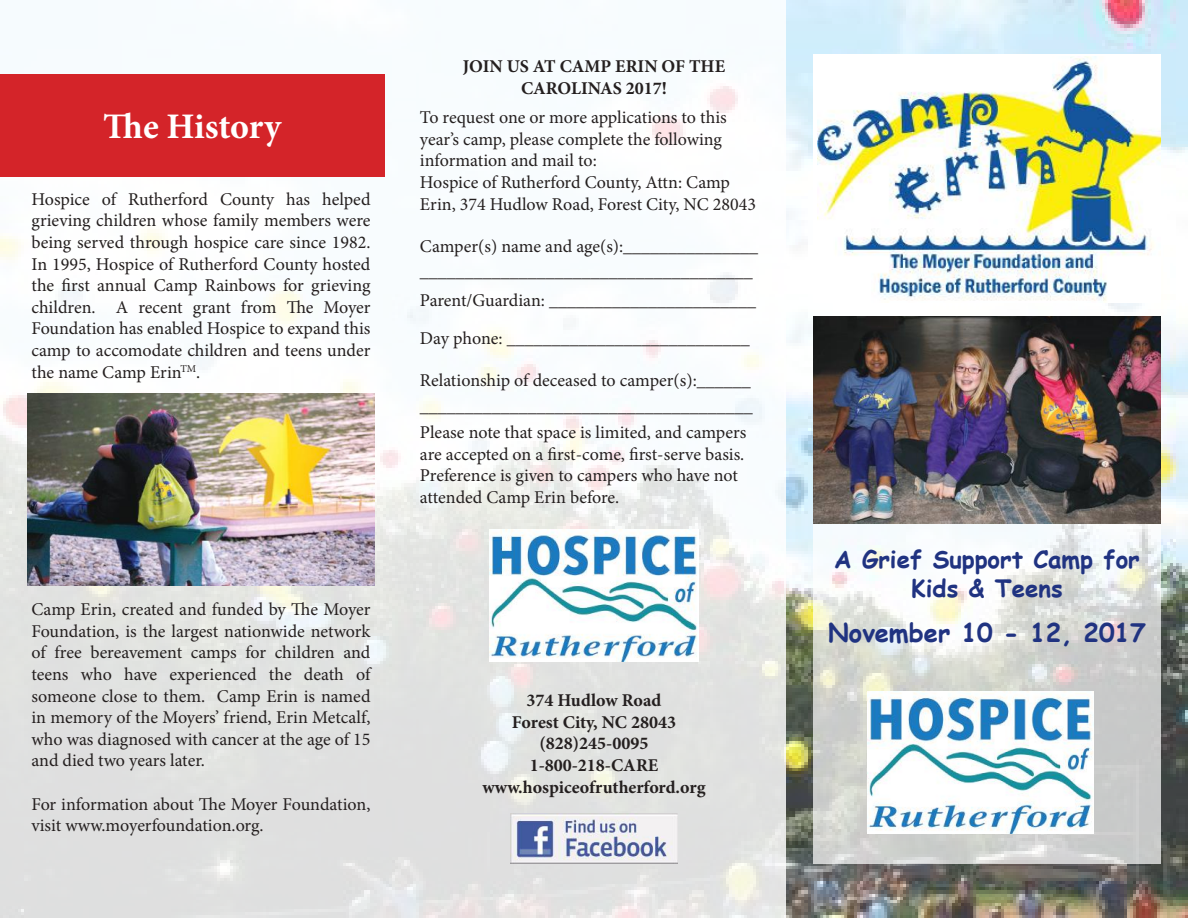
<style>
.page{position:relative;width:1188px;height:918px;background:#fff}
.page>*{position:absolute;margin:0;border:0;box-sizing:border-box;transform-origin:0 0}
.t1{font:700 36px "Minion Pro";letter-spacing:-.005em;color:#fff}
.t2{font:700 25.5px "Comic Sans MS";color:#203381}
.t3{font:700 24px/28.8px "Comic Sans MS";color:#203381;text-align:center}
.t4{font:18px/21.6px "Minion Pro";letter-spacing:-.005em;color:#241f1f}
.t5{font:700 18px/21.6px "Minion Pro";color:#241f1f;text-align:center}
</style>
<div class="page">
<img style="left:0;top:0;width:1187px;height:918px">
<div style="left:0;top:74px;width:384px;height:102px;background:#d42429"></div>
<svg style="left:813px;top:302px;width:348px;height:562px"></svg>
<div style="left:813px;top:54px;width:348px;height:248px;background:#fff"></div>
<img style="left:818px;top:56px;width:343px;height:246px">
<img style="left:813px;top:316px;width:348px;height:207px">
<img style="left:27px;top:393px;width:348px;height:193px">
<img style="left:510px;top:814px;width:168px;height:50px">
<img style="left:489px;top:530px;width:210px;height:131px">
<img style="left:867px;top:692px;width:226px;height:141px">
<h1 class="t1" style="left:103px;top:101px;width:180px">The History</h1>
<p class="t4" style="left:32px;top:188px;width:341px;text-align:justify">Hospice of Rutherford County has helped grieving children whose family members were being served through hospice care since 1982.<br>In 1995, Hospice of Rutherford County hosted the first annual Camp Rainbows for grieving children. A recent grant from The Moyer Foundation has enabled Hospice to expand this camp to accomodate children and teens under the name Camp Erin<sup>TM</sup>.</p>
<p class="t4" style="left:31px;top:599px;width:341px;text-align:justify">Camp Erin, created and funded by The Moyer Foundation, is the largest nationwide network of free bereavement camps for children and teens who have experienced the death of someone close to them. Camp Erin is named in memory of the Moyers’ friend, Erin Metcalf, who was diagnosed with cancer at the age of 15 and died two years later.</p>
<p class="t4" style="left:31px;top:793px;width:341px">For information about The Moyer Foundation, visit www.moyerfoundation.org.</p>
<p class="t5" style="left:463px;top:56px;width:264px">JOIN US AT CAMP ERIN OF THE<br>CAROLINAS 2017!</p>
<p class="t4" style="left:420px;top:107px;width:338px">To request one or more applications to this year’s camp, please complete the following information and mail to:<br>Hospice of Rutherford County, Attn: Camp Erin, 374 Hudlow Road, Forest City, NC 28043</p>
<p class="t4" style="left:420px;top:233px;width:340px;line-height:25.5px">Camper(s) name and age(s):_______________ _____________________________________</p>
<p class="t4" style="left:420px;top:281px;width:338px;line-height:38.1px">Parent/Guardian: _______________________<br>Day phone: ___________________________</p>
<p class="t4" style="left:420px;top:368px;width:334px;line-height:25.8px">Relationship of deceased to camper(s):______ _____________________________________<br>Please note that space is limited, and campers</p>
<p class="t4" style="left:420px;top:443px;width:326px">are accepted on a first-come, first-serve basis.<br>Preference is given to campers who have not attended Camp Erin before.</p>
<p class="t5" style="left:482px;top:690px;width:225px">374 Hudlow Road<br>Forest City, NC 28043 (828)245-0095<br>1-800-218-CARE www.hospiceofrutherford.org</p>
<h3 class="t3" style="left:834px;top:544px;width:307px">A Grief Support Camp for<br>Kids &amp; Teens</h3>
<h2 class="t2" style="left:828px;top:614px;width:319px">November 10 - 12, 2017</h2>
</div>
